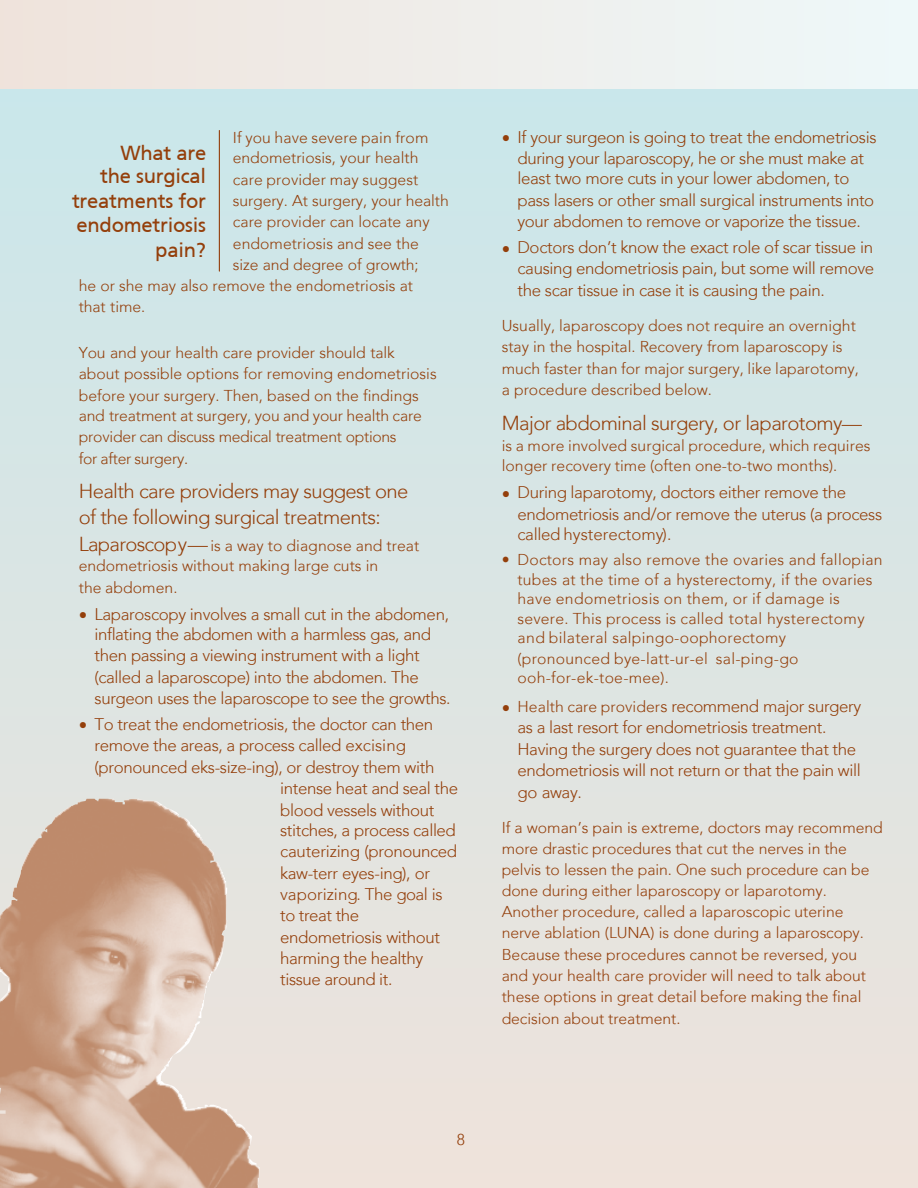
<style>
.page{position:relative;width:918px;height:1188px;background:#fff}
.page>*{position:absolute;margin:0;border:0;box-sizing:border-box;transform-origin:0 0}
.t1{font:300 20.25px/25.8px "Avatar";letter-spacing:-.03em;color:#943f0b}
.t2{font:20.25px/24.2px "Frobisher";letter-spacing:-.015em;color:#943f0b;text-align:justify}
.t3{font:300 16.8px/21.3px "Avatar";letter-spacing:-.02em;color:#943f0b}
.t4{font:300 15.75px/21.1px "Avatar";color:#943f0b}
.s1{font-size:20.25px}
.s2{font-size:15.75px}
</style>
<div class="page">
<hr style="left:219px;top:130px;width:1px;height:141px;background:#943f0b">
<img style="left:0;top:799px;width:260px;height:389px">
<p class="t4" style="left:233px;top:127px;width:218px">If you have severe pain from endometriosis, your health care provider may suggest surgery. At surgery, your health care provider can locate any endometriosis and see the<br>size and degree of growth;</p>
<p class="t4" style="left:79px;top:276px;width:336px;line-height:20.2px">he or she may also remove the endometriosis at that time.</p>
<p class="t4" style="left:79px;top:342px;width:359px">You and your health care provider should talk about possible options for removing endometriosis before your surgery. Then, based on the findings and treatment at surgery, you and your health care provider can discuss medical treatment options<br>for after surgery.</p>
<p class="t1" style="left:79px;top:479px;width:331px">Health care providers may suggest one of the following surgical treatments:</p>
<p class="t4" style="left:79px;top:536px;width:342px"><span class="s1">Laparoscopy—</span> is a way to diagnose and treat</p>
<p class="t4" style="left:79px;top:556px;width:301px">endometriosis without making large cuts in the abdomen.</p>
<p class="t3" style="left:95px;top:604px;width:358px;text-indent:-16px">• Laparoscopy involves a small cut in the abdomen, inflating the abdomen with a harmless gas, and then passing a viewing instrument with a light (called a laparoscope) into the abdomen. The surgeon uses the laparoscope to see the growths.</p>
<p class="t3" style="left:95px;top:714px;width:341px;text-indent:-16px">• To treat the endometriosis, the doctor can then remove the areas, a process called excising (pronounced eks-size-ing), or destroy them with</p>
<p class="t3" style="left:280px;top:778px;width:180px">intense heat and seal the blood vessels without stitches, a process called cauterizing (pronounced kaw-terr eyes-ing), or vaporizing. The goal is to treat the endometriosis without harming the healthy tissue around it.</p>
<p class="t2" style="left:120px;top:140px;width:87px">What are</p>
<p class="t2" style="left:72px;top:164px;width:136px;text-indent:28px">the surgical treatments for endometriosis</p>
<p class="t2" style="left:155px;top:237px;width:52px">pain?</p>
<p class="t3" style="left:518px;top:127px;width:361px;text-indent:-16px">• If your surgeon is going to treat the endometriosis during your laparoscopy, he or she must make at least two more cuts in your lower abdomen, to pass lasers or other small surgical instruments into your abdomen to remove or vaporize the tissue.</p>
<p class="t3" style="left:518px;top:237px;width:358px;text-align:justify;text-indent:-16px">• Doctors don’t know the exact role of scar tissue in causing endometriosis pain, but some will remove the scar tissue in case it is causing the pain.</p>
<p class="t4" style="left:502px;top:315px;width:359px">Usually, laparoscopy does not require an overnight stay in the hospital. Recovery from laparoscopy is much faster than for major surgery, like laparotomy, a procedure described below.</p>
<p class="t1" style="left:502px;top:410px;width:362px">Major abdominal surgery, or laparotomy—</p>
<p class="t4" style="left:502px;top:436px;width:370px;line-height:20.2px">is a more involved surgical procedure, which requires longer recovery time (often one-to-two months).</p>
<p class="t3" style="left:518px;top:482px;width:366px;line-height:20.9px;text-indent:-16px">• During laparotomy, doctors either remove the endometriosis and/or remove the uterus (a process called hysterectomy).</p>
<p class="t4" style="left:517px;top:550px;width:367px;line-height:19.6px;text-indent:-16px">• Doctors may also remove the ovaries and fallopian tubes at the time of a hysterectomy, if the ovaries have endometriosis on them, or if damage is severe. This process is called total hysterectomy and bilateral salpingo-oophorectomy<br>(pronounced bye-latt-ur-el sal-ping-go ooh-for-ek-toe-mee).</p>
<p class="t3" style="left:518px;top:696px;width:345px;text-indent:-16px">• <span class="s2">Health care provider</span>s recommend major surgery as a last resort for endometriosis treatment.<br>Having the surgery does not guarantee that the endometriosis will not return or that the pain will go away.</p>
<p class="t4" style="left:502px;top:817px;width:383px">If a woman’s pain is extreme, doctors may recommend more drastic procedures that cut the nerves in the pelvis to lessen the pain. One such procedure can be done during either laparoscopy or laparotomy.<br>Another procedure, called a laparoscopic uterine nerve ablation (LUNA) is done during a laparoscopy.<br>Because these procedures cannot be reversed, you and your health care provider will need to talk about these options in great detail before making the final decision about treatment.</p>
<p class="t4" style="left:457px;top:1130px;width:10px">8</p>
</div>
